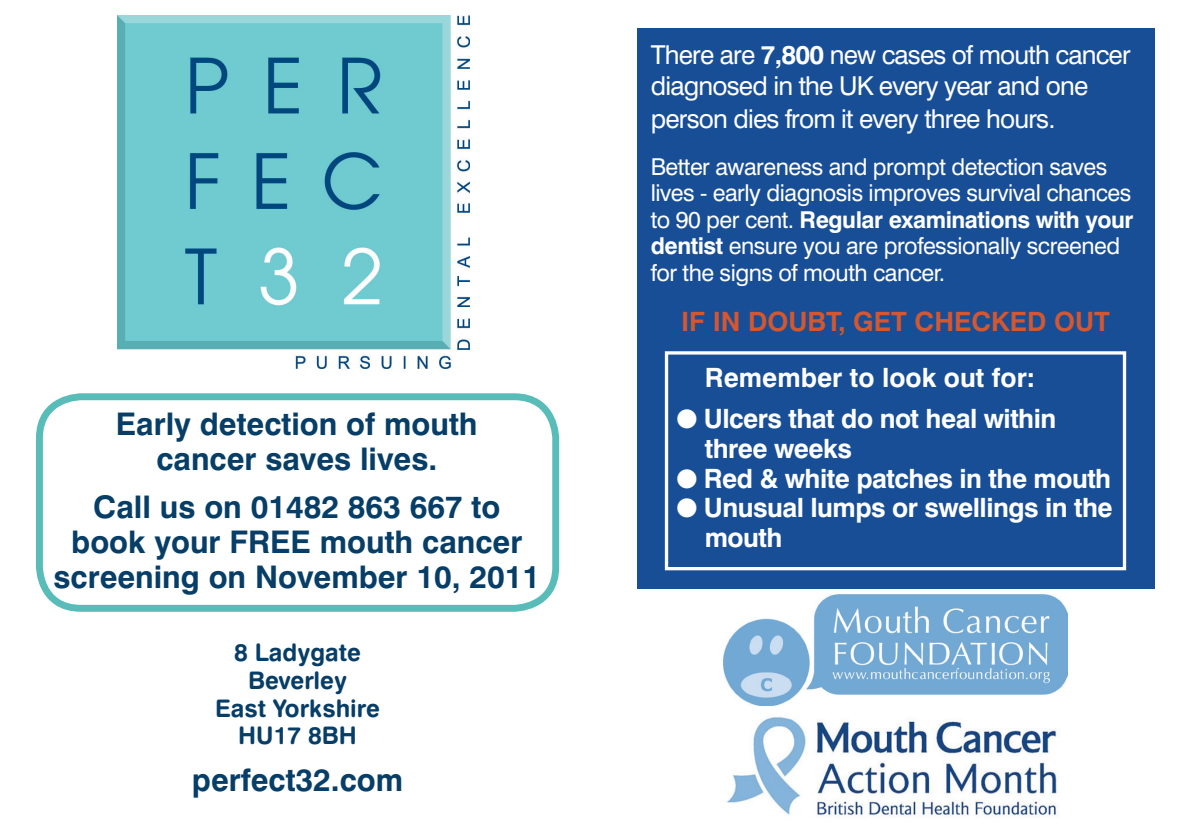
<style>
.page{position:relative;width:1191px;height:840px;background:#fff}
.page>*{position:absolute;margin:0;border:0;box-sizing:border-box;transform-origin:0 0}
.t1{font:700 31.2px/34.6px "Swiss 721 BT";color:#063e68;text-align:center}
.t2{font:700 26.6px/29.8px "Swiss 721 BT";letter-spacing:-.02em;color:#fff}
.t3{font:700 26.6px "Swiss 721 BT";color:#d4572f}
.t4{font:700 26.6px "Swiss 721 BT";color:#fff}
.t5{font:26px/32.2px "Swiss 721 BT";letter-spacing:-.03em;color:#fff}
.t6{font:24.2px/27.6px "Swiss 721 BT Bold Rounded";color:#063e68;text-align:center}
.t7{font:23.2px/26.6px "Swiss 721 BT";letter-spacing:-.02em;color:#fff}
.s1{font-weight:700}
</style>
<div class="page">
<div style="left:36px;top:393px;width:523px;height:218px;border:7px solid #58bcb8;border-radius:42px"></div>
<img style="left:117px;top:16px;width:352px;height:352px">
<div style="left:636px;top:29px;width:518px;height:559px;background:#184e96"></div>
<img style="left:727px;top:717px;width:330px;height:100px">
<div style="left:665px;top:351px;width:461px;height:219px;border:3px solid #fff"></div>
<img style="left:723px;top:594px;width:345px;height:111px">
<h1 class="t1" style="left:116px;top:406px;width:363px">Early detection of mouth cancer saves lives.</h1>
<h1 class="t1" style="left:54px;top:489px;width:488px">Call us on 01482 863 667 to book your FREE mouth cancer screening on November 10, 2011</h1>
<p class="t6" style="left:215px;top:638px;width:166px">8 Ladygate<br>Beverley<br>East Yorkshire<br>HU17 8BH</p>
<h1 class="t1" style="left:192px;top:762px;width:213px">perfect32.com</h1>
<p class="t5" style="left:650px;top:38px;width:481px">There are <span class="s1">7,800</span> new cases of mouth cancer diagnosed in the UK every year and one person dies from it every three hours.</p>
<p class="t7" style="left:650px;top:153px;width:484px">Better awareness and prompt detection saves lives - early diagnosis improves survival chances to 90 per cent. <span class="s1">Regular examinations with your dentist</span> ensure you are professionally screened for the signs of mouth cancer.</p>
<p class="t3" style="left:681px;top:305px;width:430px">IF IN DOUBT, GET CHECKED OUT</p>
<p class="t4" style="left:705px;top:361px;width:332px">Remember to look out for:</p>
<p class="t2" style="left:705px;top:403px;width:353px;text-indent:-28px">● Ulcers that do not heal within three weeks</p>
<p class="t2" style="left:676px;top:462px;width:436px">● Red &amp; white patches in the mouth</p>
<p class="t2" style="left:705px;top:492px;width:409px;text-indent:-28px">● Unusual lumps or swellings in the mouth</p>
</div>
